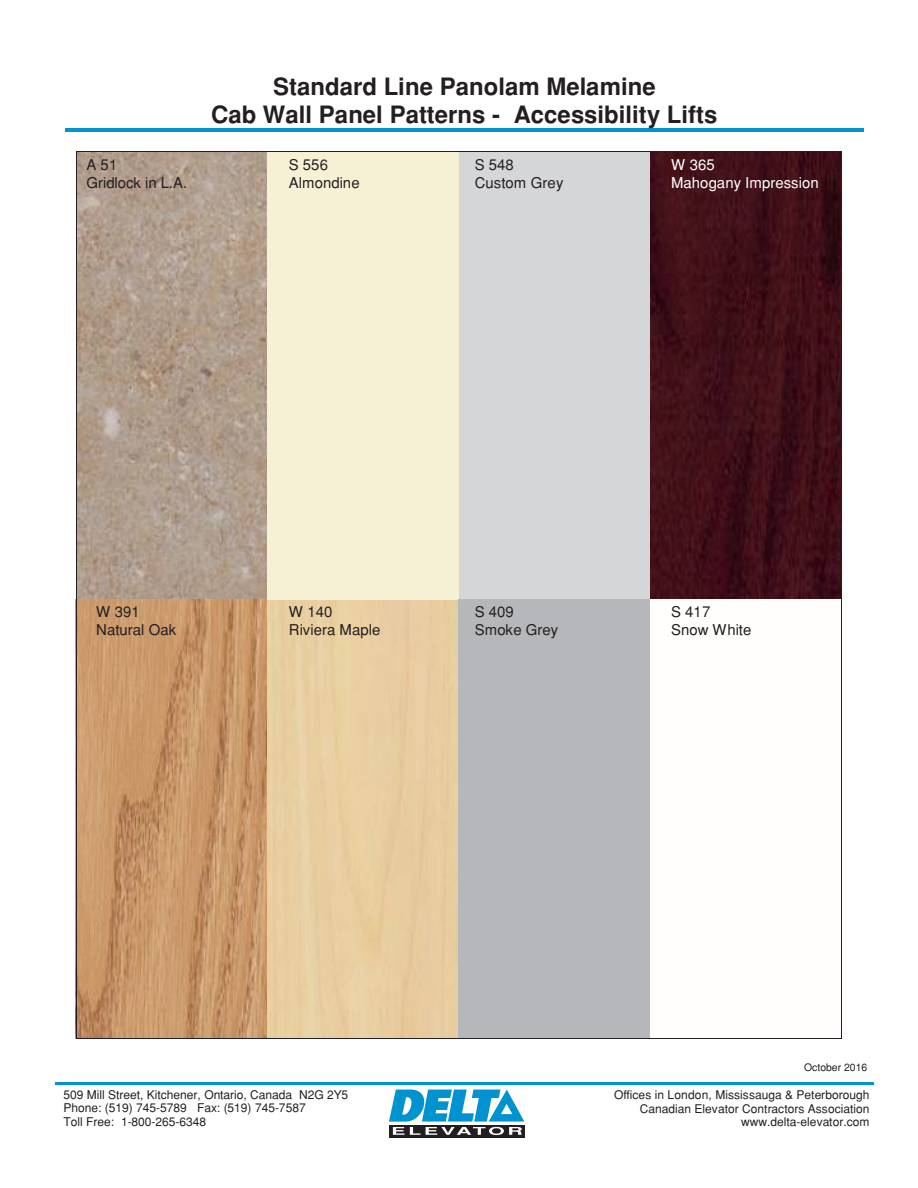
<style>
.page{position:relative;width:918px;height:1188px;background:#fff}
.page>*{position:absolute;margin:0;border:0;box-sizing:border-box;transform-origin:0 0}
.t1{font:700 24px/27.6px "Helvetica";color:#231f20;text-align:center}
.t2{font:15px/17.2px "Helvetica";color:#231f20}
.t3{font:15px/17.2px "Helvetica";color:#fff}
.t4{font:12px/13.8px "Helvetica";color:#231f20}
.t5{font:10.5px "Helvetica";color:#231f20}
</style>
<div class="page">
<img style="left:77px;top:153px;width:190px;height:446px">
<img style="left:75px;top:599px;width:193px;height:439px">
<img style="left:650px;top:153px;width:191px;height:446px">
<div style="left:268px;top:600px;width:191px;height:438px;background:#e9cda0"></div>
<div style="left:459px;top:152px;width:191px;height:447px;background:#d5d6d8"></div>
<div style="left:267px;top:153px;width:192px;height:447px;background:#f6f1d5"></div>
<div style="left:459px;top:599px;width:191px;height:439px;background:#b6b7bb"></div>
<hr style="left:65px;top:128px;width:798px;height:4px;background:#0093d0">
<hr style="left:55px;top:1082px;width:309px;height:2px;background:#0093d0">
<hr style="left:366px;top:1082px;width:200px;height:2px;background:#0093d0">
<hr style="left:568px;top:1082px;width:306px;height:2px;background:#0093d0">
<hr style="left:76px;top:152px;width:191px;height:1px;background:#231f20">
<hr style="left:268px;top:152px;width:191px;height:1px;background:#231f20">
<hr style="left:841px;top:152px;width:1px;height:447px;background:#231f20">
<hr style="left:76px;top:599px;width:1px;height:439px;background:#231f20">
<hr style="left:76px;top:1038px;width:191px;height:1px;background:#231f20">
<hr style="left:458px;top:1038px;width:192px;height:1px;background:#231f20">
<hr style="left:650px;top:1038px;width:191px;height:1px;background:#231f20">
<hr style="left:841px;top:599px;width:1px;height:439px;background:#231f20">
<hr style="left:76px;top:152px;width:1px;height:447px;background:#231f20">
<hr style="left:460px;top:152px;width:190px;height:1px;background:#231f20">
<hr style="left:651px;top:152px;width:190px;height:1px;background:#231f20">
<div style="left:389px;top:1125px;width:136px;height:12px;background:#231f20"></div>
<svg style="left:389px;top:1090px;width:135px;height:45px"></svg>
<hr style="left:267px;top:1038px;width:192px;height:1px;background:#231f20">
<p class="t2" style="left:87px;top:156px;width:102px">A 51<br>Gridlock in L.A.</p>
<h1 class="t1" style="left:211px;top:73px;width:508px">Standard Line Panolam Melamine<br>Cab Wall Panel Patterns - Accessibility Lifts</h1>
<p class="t2" style="left:289px;top:156px;width:72px">S 556<br>Almondine</p>
<p class="t2" style="left:475px;top:156px;width:90px">S 548<br>Custom Grey</p>
<p class="t3" style="left:671px;top:156px;width:149px">W 365<br>Mahogany Impression</p>
<p class="t2" style="left:96px;top:603px;width:81px">W 391<br>Natural Oak</p>
<p class="t2" style="left:289px;top:603px;width:93px">W 140<br>Riviera Maple</p>
<p class="t2" style="left:475px;top:603px;width:85px">S 409<br>Smoke Grey</p>
<p class="t2" style="left:671px;top:603px;width:82px">S 417<br>Snow White</p>
<p class="t4" style="left:63px;top:1087px;width:286px">509 Mill Street, Kitchener, Ontario, Canada N2G 2Y5<br>Phone: (519) 745-5789 Fax: (519) 745-7587<br>Toll Free: 1-800-265-6348</p>
<p class="t5" style="left:804px;top:1061px;width:65px">October 2016</p>
<p class="t4" style="left:614px;top:1088px;width:257px;text-align:right">Offices in London, Mississauga &amp; Peterborough<br>Canadian Elevator Contractors Association www.delta-elevator.com</p>
</div>
